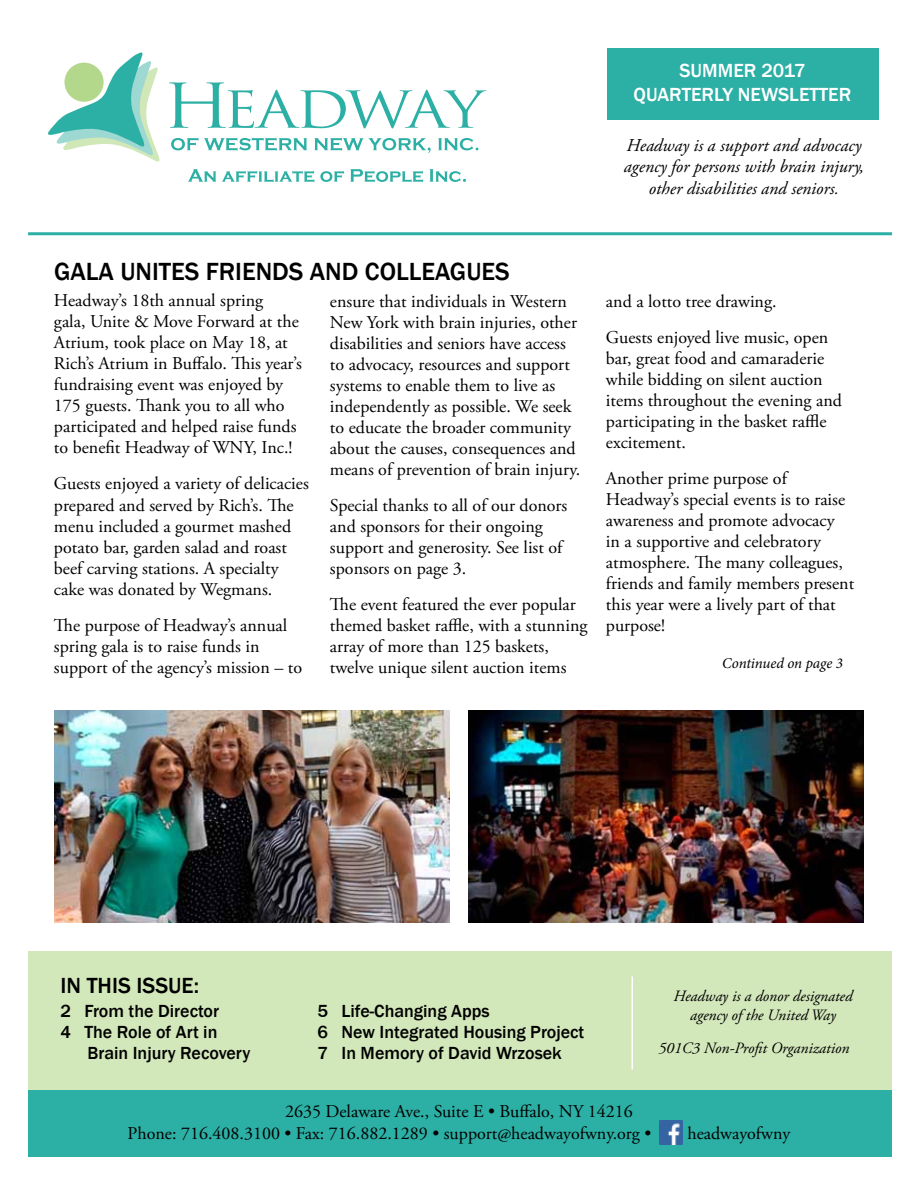
<style>
.page{position:relative;width:918px;height:1188px;background:#fff}
.page>*{position:absolute;margin:0;border:0;box-sizing:border-box;transform-origin:0 0}
.t1{font:500 25.5px "Franklin Gothic";color:#000}
.t2{font:500 22.5px "Franklin Gothic";color:#000}
.t3{font:500 19.5px/24px "Franklin Gothic";color:#fff;text-align:center}
.t4{font:18px/21px "Adobe Garamond Pro";color:#000}
.t5{font:500 18px/21px "Franklin Gothic";color:#000}
.t6{font:italic 18px/21.6px "Adobe Garamond Pro";color:#000;text-align:center}
.t7{font:italic 15.75px/18.9px "Adobe Garamond Pro";color:#000;text-align:center}
.t8{font:italic 15px "Minion Pro";letter-spacing:-.01em;color:#000}
</style>
<div class="page">
<div style="left:28px;top:952px;width:864px;height:164px;background:#d2e7ba"></div>
<svg style="left:48px;top:52px;width:438px;height:130px"></svg>
<div style="left:28px;top:1090px;width:864px;height:66px;background:#2cafa4"></div>
<hr style="left:28px;top:232px;width:864px;height:3px;background:#2cafa4">
<div style="left:608px;top:48px;width:271px;height:71px;background:#2cafa4"></div>
<hr style="left:632px;top:976px;width:1px;height:94px;background:#fff">
<img style="left:54px;top:711px;width:396px;height:211px">
<img style="left:468px;top:711px;width:396px;height:211px">
<img style="left:659px;top:1121px;width:24px;height:23px">
<p class="t3" style="left:634px;top:59px;width:213px">summer 2017<br>Quarter ly Newsletter</p>
<p class="t6" style="left:624px;top:135px;width:241px">Headway is a support and advocacy agency for persons with brain injury, other disabilities and seniors.</p>
<h1 class="t1" style="left:54px;top:255px;width:457px">gala unites fri ends and colleagues</h1>
<p class="t4" style="left:54px;top:291px;width:249px">Headway’s 18th annual spring<br>gala, Unite &amp; Move Forward at the<br>Atrium, took place on May 18, at<br>Rich’s Atrium in Buffalo. This year’s fundraising event was enjoyed by<br>175 guests. Thank you to all who participated and helped raise funds to benefit Headway of WNY, Inc.!</p>
<p class="t4" style="left:54px;top:474px;width:256px">Guests enjoyed a variety of delicacies prepared and served by Rich’s. The menu included a gourmet mashed potato bar, garden salad and roast beef carving stations. A specialty cake was donated by Wegmans.</p>
<p class="t4" style="left:54px;top:615px;width:250px">The purpose of Headway’s annual spring gala is to raise funds in support of the agency’s mission – to</p>
<p class="t4" style="left:330px;top:291px;width:252px">ensure that individuals in Western New York with brain injuries, other disabilities and seniors have access to advocacy, resources and support systems to enable them to live as independently as possible. We seek to educate the broader community about the causes, consequences and means of prevention of brain injury.</p>
<p class="t4" style="left:330px;top:495px;width:239px">Special thanks to all of our donors and sponsors for their ongoing support and generosity. See list of sponsors on page 3.</p>
<p class="t4" style="left:330px;top:594px;width:259px">The event featured the ever popular themed basket raffle, with a stunning array of more than 125 baskets, twelve unique silent auction items</p>
<p class="t4" style="left:606px;top:284px;width:224px;line-height:36px">and a lotto tree drawing.<br>Guests enjoyed live music, open</p>
<p class="t4" style="left:606px;top:348px;width:237px">bar, great food and camaraderie while bidding on silent auction items throughout the evening and participating in the basket raffle excitement.</p>
<p class="t4" style="left:606px;top:468px;width:250px">Another prime purpose of<br>Headway’s special events is to raise awareness and promote advocacy<br>in a supportive and celebratory atmosphere. The many colleagues, friends and family members present this year were a lively part of that purpose!</p>
<p class="t8" style="left:722px;top:653px;width:122px">Continued on page 3</p>
<p class="t2" style="left:60px;top:972px;width:140px">In this issue:</p>
<p class="t5" style="left:60px;top:1001px;width:160px">2 From the Director</p>
<p class="t5" style="left:60px;top:1022px;width:158px">4 The Role of Art in</p>
<p class="t5" style="left:87px;top:1043px;width:164px">Brain Injury Recovery</p>
<p class="t5" style="left:318px;top:1001px;width:268px">5 Life-Changing Apps<br>6 New Integrated Housing Project<br>7 In Memory of David Wrzosek</p>
<p class="t7" style="left:673px;top:987px;width:181px">Headway is a donor designated agency of the United Way</p>
<p class="t7" style="left:658px;top:1039px;width:193px">501C3 Non-Profit Organization</p>
<p class="t4" style="left:128px;top:1101px;width:525px;line-height:21.6px;text-indent:157px">2635 Delaware Ave., Suite E • Buffalo, NY 14216<br>Phone: 716.408.3100 • Fax: 716.882.1289 • support@headwayofwny.org •</p>
<p class="t4" style="left:687px;top:1123px;width:104px">headwayofwny</p>
</div>
